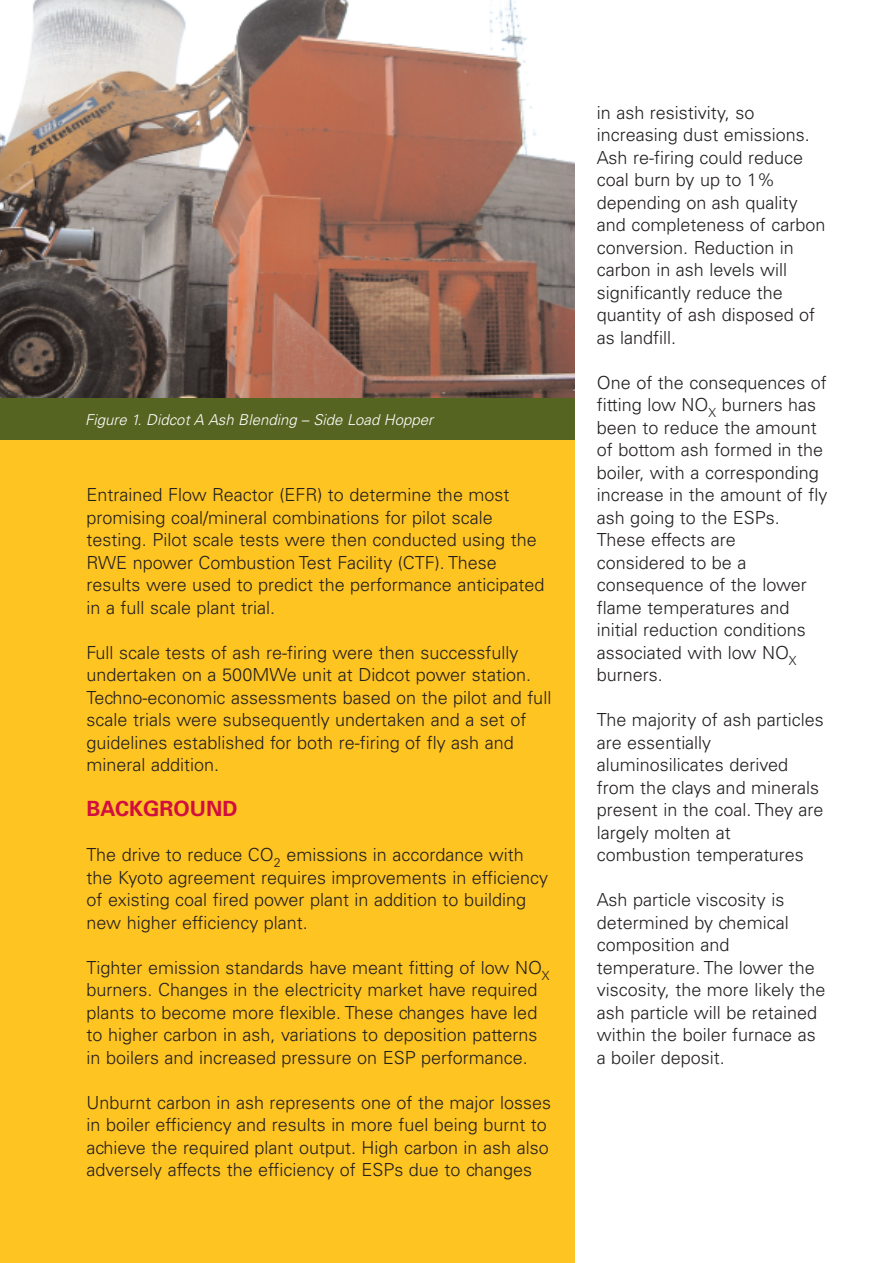
<style>
.page{position:relative;width:893px;height:1263px;background:#fff}
.page>*{position:absolute;margin:0;border:0;box-sizing:border-box;transform-origin:0 0}
.t1{font:700 21px "Univers";color:#d10e40}
.t2{font:300 18px/22.5px "Univers";color:#231f20}
.t3{font:italic 300 15px "Univers";color:#fff}
</style>
<div class="page">
<div style="left:0;top:0;width:574px;height:1263px;background:#fec422"></div>
<div style="left:0;top:397px;width:574px;height:43px;background:#566421"></div>
<img style="left:0;top:0;width:574px;height:397px">
<p class="t3" style="left:85px;top:414px;width:350px">Figure 1. Didcot A Ash Blending – Side Load Hopper</p>
<p class="t2" style="left:87px;top:485px;width:459px">Entrained Flow Reactor (EFR) to determine the most promising coal/mineral combinations for pilot scale testing. Pilot scale tests were then conducted using the RWE npower Combustion Test Facility (CTF). These results were used to predict the performance anticipated in a full scale plant trial.</p>
<p class="t2" style="left:87px;top:643px;width:466px">Full scale tests of ash re-firing were then successfully undertaken on a 500MWe unit at Didcot power station.<br>Techno-economic assessments based on the pilot and full scale trials were subsequently undertaken and a set of guidelines established for both re-firing of fly ash and mineral addition.</p>
<p class="t1" style="left:87px;top:801px;width:153px">BACKGROUND</p>
<p class="t2" style="left:87px;top:845px;width:463px">The drive to reduce CO<sub>2</sub> emissions in accordance with the Kyoto agreement requires improvements in efficiency of existing coal fired power plant in addition to building new higher efficiency plant.</p>
<p class="t2" style="left:87px;top:958px;width:465px">Tighter emission standards have meant fitting of low NO<sub>X </sub>burners. Changes in the electricity market have required plants to become more flexible. These changes have led to higher carbon in ash, variations to deposition patterns in boilers and increased pressure on ESP performance.</p>
<p class="t2" style="left:87px;top:1093px;width:466px">Unburnt carbon in ash represents one of the major losses in boiler efficiency and results in more fuel being burnt to achieve the required plant output. High carbon in ash also adversely affects the efficiency of ESPs due to changes</p>
<p class="t2" style="left:597px;top:103px;width:230px">in ash resistivity, so increasing dust emissions.<br>Ash re-firing could reduce coal burn by up to 1% depending on ash quality and completeness of carbon conversion. Reduction in carbon in ash levels will significantly reduce the quantity of ash disposed of as landfill.</p>
<p class="t2" style="left:597px;top:373px;width:232px">One of the consequences of fitting low NO<sub>X</sub> burners has been to reduce the amount of bottom ash formed in the boiler, with a corresponding increase in the amount of fly ash going to the ESPs.<br>These effects are considered to be a consequence of the lower flame temperatures and initial reduction conditions associated with low NO<sub>X </sub>burners.</p>
<p class="t2" style="left:597px;top:710px;width:229px">The majority of ash particles are essentially aluminosilicates derived from the clays and minerals present in the coal. They are largely molten at combustion temperatures</p>
<p class="t2" style="left:597px;top:890px;width:230px">Ash particle viscosity is determined by chemical composition and temperature. The lower the viscosity, the more likely the ash particle will be retained within the boiler furnace as a boiler deposit.</p>
</div>
